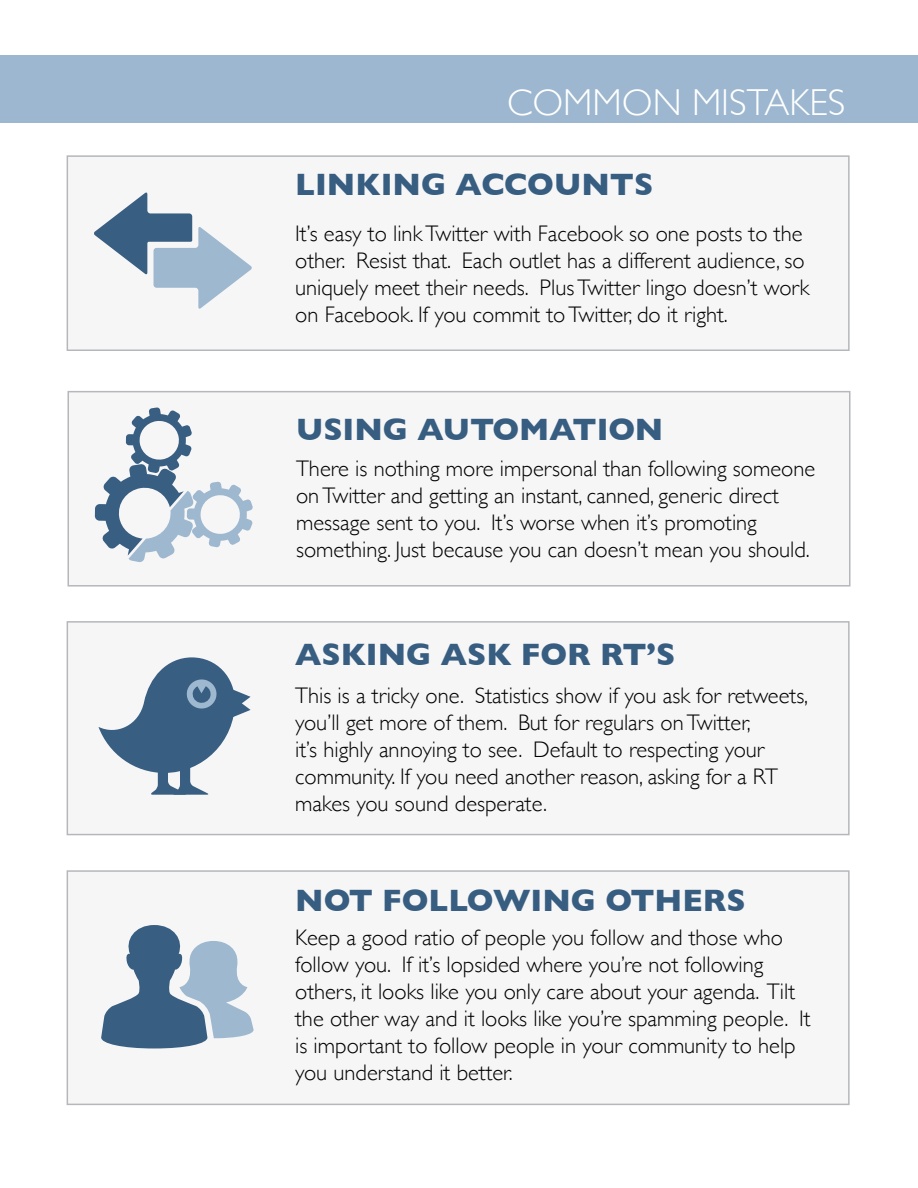
<style>
.page{position:relative;width:918px;height:1188px;background:#fff}
.page>*{position:absolute;margin:0;border:0;box-sizing:border-box;transform-origin:0 0}
.t1{font:300 37.5px "Gill Sans";color:#fff}
.t2{font:700 31.5px "Gill Sans";color:#375d81}
.t3{font:300 22.5px/27px "Gill Sans";color:#000}
</style>
<div class="page">
<div style="left:68px;top:391px;width:782px;height:196px;background:#f7f6f7;border:2px solid #b5b7bc"></div>
<svg style="left:95px;top:407px;width:158px;height:155px"></svg>
<div style="left:67px;top:155px;width:783px;height:196px;background:#f7f6f7;border:2px solid #b5b7bc"></div>
<svg style="left:94px;top:192px;width:158px;height:117px"></svg>
<div style="left:67px;top:621px;width:783px;height:214px;background:#f7f6f7;border:2px solid #b5b7bc"></div>
<svg style="left:98px;top:657px;width:153px;height:138px"></svg>
<div style="left:67px;top:870px;width:783px;height:235px;background:#f7f6f7;border:2px solid #b5b7bc"></div>
<svg style="left:101px;top:925px;width:153px;height:123px"></svg>
<div style="left:0;top:56px;width:918px;height:67px;background:#9cb7cf"></div>
<h1 class="t1" style="left:507px;top:74px;width:340px">COMMON MISTAKES</h1>
<h2 class="t2" style="left:295px;top:159px;width:360px">LINKING ACCOUNTS</h2>
<p class="t3" style="left:295px;top:219px;width:516px">It’s easy to link Twitter with Facebook so one posts to the other. Resist that. Each outlet has a different audience, so uniquely meet their needs. Plus Twitter lingo doesn’t work on Facebook. If you commit to Twitter, do it right.</p>
<h2 class="t2" style="left:296px;top:404px;width:369px">USING AUTOMATION</h2>
<p class="t3" style="left:296px;top:454px;width:521px">There is nothing more impersonal than following someone on Twitter and getting an instant, canned, generic direct message sent to you. It’s worse when it’s promoting something. Just because you can doesn’t mean you should.</p>
<h2 class="t2" style="left:295px;top:629px;width:382px">ASKING ASK FOR RT’S</h2>
<p class="t3" style="left:295px;top:681px;width:515px">This is a tricky one. Statistics show if you ask for retweets, you’ll get more of them. But for regulars on Twitter,<br>it’s highly annoying to see. Default to respecting your community. If you need another reason, asking for a RT makes you sound desperate.</p>
<h2 class="t2" style="left:295px;top:875px;width:452px">NOT FOLLOWING OTHERS</h2>
<p class="t3" style="left:295px;top:923px;width:517px">Keep a good ratio of people you follow and those who follow you. If it’s lopsided where you’re not following others, it looks like you only care about your agenda. Tilt the other way and it looks like you’re spamming people. It is important to follow people in your community to help you understand it better.</p>
</div>
